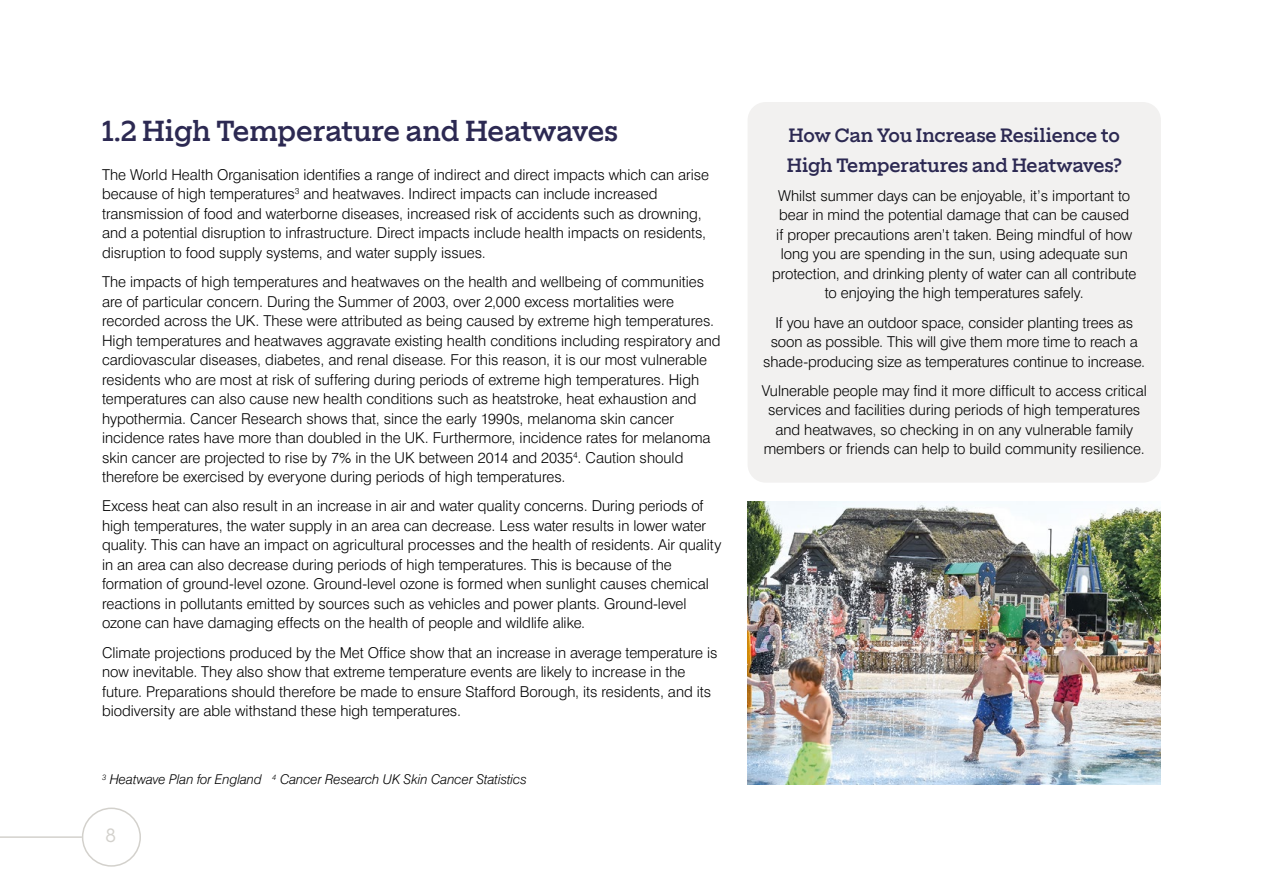
<style>
.page{position:relative;width:1263px;height:893px;background:#fff}
.page>*{position:absolute;margin:0;border:0;box-sizing:border-box;transform-origin:0 0}
.t1{font:500 27px "Elizeth";letter-spacing:-.02em;color:#2c2952}
.t2{font:500 18px/29.2px "Elizeth";letter-spacing:-.01em;color:#2c2952}
.t3{font:18px "Elizeth";color:#d3d1cc}
.t4{font:300 15px/19.5px "Swiss 721 BT";color:#000}
._9pt_italics{font:italic 300 13.5px "Swiss 721 BT";letter-spacing:-.005em;color:#000}
</style>
<div class="page">
<hr style="left:0;top:836px;width:82px;height:2px;background:#d3d1cc">
<div style="left:82px;top:807px;width:59px;height:60px;border:2px solid #d3d1cc;border-radius:50%"></div>
<div style="left:747px;top:102px;width:414px;height:381px;background:#f2f1f0;border-radius:18px"></div>
<img style="left:747px;top:502px;width:414px;height:283px">
<h3 class="t1" style="left:102px;top:111px;width:518px">1.2 High Temperature and Heatwaves</h3>
<p class="t4" style="left:102px;top:165px;width:608px">The World Health Organisation identifies a range of indirect and direct impacts which can arise because of high temperatures<sup>3</sup> and heatwaves. Indirect impacts can include increased transmission of food and waterborne diseases, increased risk of accidents such as drowning, and a potential disruption to infrastructure. Direct impacts include health impacts on residents, disruption to food supply systems, and water supply issues.</p>
<p class="t4" style="left:102px;top:272px;width:620px">The impacts of high temperatures and heatwaves on the health and wellbeing of communities are of particular concern. During the Summer of 2003, over 2,000 excess mortalities were recorded across the UK. These were attributed as being caused by extreme high temperatures.<br>High temperatures and heatwaves aggravate existing health conditions including respiratory and cardiovascular diseases, diabetes, and renal disease. For this reason, it is our most vulnerable residents who are most at risk of suffering during periods of extreme high temperatures. High temperatures can also cause new health conditions such as heatstroke, heat exhaustion and hypothermia. Cancer Research shows that, since the early 1990s, melanoma skin cancer incidence rates have more than doubled in the UK. Furthermore, incidence rates for melanoma skin cancer are projected to rise by 7% in the UK between 2014 and 2035<sup>4</sup>. Caution should therefore be exercised by everyone during periods of high temperatures.</p>
<p class="t4" style="left:102px;top:496px;width:621px">Excess heat can also result in an increase in air and water quality concerns. During periods of high temperatures, the water supply in an area can decrease. Less water results in lower water quality. This can have an impact on agricultural processes and the health of residents. Air quality in an area can also decrease during periods of high temperatures. This is because of the formation of ground-level ozone. Ground-level ozone is formed when sunlight causes chemical reactions in pollutants emitted by sources such as vehicles and power plants. Ground-level ozone can have damaging effects on the health of people and wildlife alike.</p>
<p class="t4" style="left:102px;top:642px;width:617px">Climate projections produced by the Met Office show that an increase in average temperature is now inevitable. They also show that extreme temperature events are likely to increase in the future. Preparations should therefore be made to ensure Stafford Borough, its residents, and its biodiversity are able withstand these high temperatures.</p>
<p class="_9pt_italics" style="left:102px;top:771px;width:426px"><sup>3</sup> Heatwave Plan for England <sup>4</sup> Cancer Research UK Skin Cancer Statistics</p>
<p class="t3" style="left:106px;top:822px;width:11px">8</p>
<h4 class="t2" style="left:787px;top:120px;width:336px">How Can You Increase Resilience to<br>High Temperatures and Heatwaves?</h4>
<p class="t4" style="left:772px;top:186px;width:366px;text-align:center">Whilst summer days can be enjoyable, it’s important to bear in mind the potential damage that can be caused<br>if proper precautions aren’t taken. Being mindful of how long you are spending in the sun, using adequate sun protection, and drinking plenty of water can all contribute to enjoying the high temperatures safely.</p>
<p class="t4" style="left:763px;top:312px;width:383px;text-align:center">If you have an outdoor space, consider planting trees as soon as possible. This will give them more time to reach a shade-producing size as temperatures continue to increase.</p>
<p class="t4" style="left:762px;top:381px;width:387px;text-align:center">Vulnerable people may find it more difficult to access critical services and facilities during periods of high temperatures and heatwaves, so checking in on any vulnerable family members or friends can help to build community resilience.</p>
</div>
